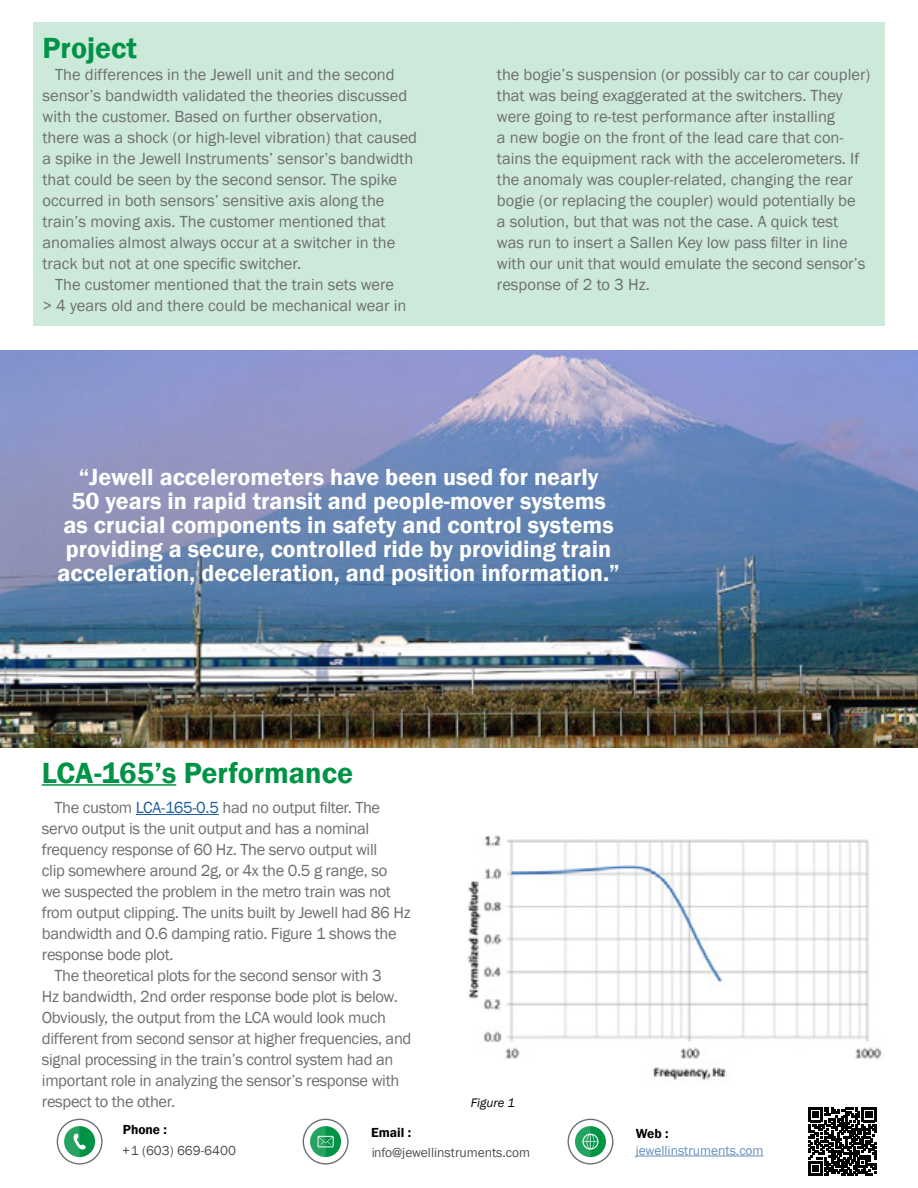
<style>
.page{position:relative;width:918px;height:1188px;background:#fff}
.page>*{position:absolute;margin:0;border:0;box-sizing:border-box;transform-origin:0 0}
.t1{font:600 30px "Franklin Gothic";color:#009346}
.t2{font:600 24px/24px "Franklin Gothic";color:#fff;text-align:center}
.t3{font:16.5px/21px "Franklin Gothic";color:#6d6e71}
.t4{font:16.5px "Franklin Gothic";letter-spacing:-.02em;color:#6d6e71}
.t5{font:13.5px "Franklin Gothic";color:#000}
.t6{font:13.5px "Franklin Gothic";color:#215e9e}
.t7{font:600 13.5px "Franklin Gothic";color:#000}
.t8{font:italic 12.75px "Franklin Gothic";color:#000}
.s1{color:#215e9e}
</style>
<div class="page">
<div style="left:33px;top:22px;width:851px;height:303px;background:#cde9da"></div>
<svg style="left:57px;top:1119px;width:46px;height:46px"></svg>
<svg style="left:568px;top:1119px;width:45px;height:46px"></svg>
<svg style="left:303px;top:1119px;width:46px;height:46px"></svg>
<hr style="left:636px;top:1156px;width:128px;height:1px;background:#215e9e">
<hr style="left:136px;top:814px;width:83px;height:1px;background:#215e9e">
<img style="left:467px;top:835px;width:415px;height:245px">
<img style="left:0;top:351px;width:918px;height:396px">
<hr style="left:42px;top:784px;width:134px;height:2px;background:#009346">
<svg style="left:808px;top:1108px;width:68px;height:68px"></svg>
<h1 class="t1" style="left:43px;top:29px;width:96px">Project</h1>
<p class="t3" style="left:43px;top:64px;width:376px;text-indent:13px">The differences in the Jewell unit and the second sensor’s bandwidth validated the theories discussed with the customer. Based on further observation, there was a shock (or high-level vibration) that caused a spike in the Jewell Instruments’ sensor’s bandwidth that could be seen by the second sensor. The spike occurred in both sensors’ sensitive axis along the train’s moving axis. The customer mentioned that anomalies almost always occur at a switcher in the track but not at one specific switcher.</p>
<p class="t3" style="left:43px;top:274px;width:365px;text-align:center">The customer mentioned that the train sets were<br>&gt; 4 years old and there could be mechanical wear in</p>
<p class="t3" style="left:497px;top:64px;width:375px">the bogie’s suspension (or possibly car to car coupler) that was being exaggerated at the switchers. They were going to re-test performance after installing<br>a new bogie on the front of the lead care that con&shy;tains the equipment rack with the accelerometers. If the anomaly was coupler-related, changing the rear bogie (or replacing the coupler) would potentially be<br>a solution, but that was not the case. A quick test<br>was run to insert a Sallen Key low pass filter in line with our unit that would emulate the second sensor’s response of 2 to 3 Hz.</p>
<p class="t2" style="left:57px;top:465px;width:564px">“Jewell accelerometers have been used for nearly<br>50 years in rapid transit and people-mover systems as crucial components in safety and control systems providing a secure, controlled ride by providing train acceleration, deceleration, and position information.”</p>
<h1 class="t1" style="left:42px;top:754px;width:313px">LCA-165’s Performance</h1>
<p class="t4" style="left:55px;top:797px;width:327px">The custom <span class="s1">LCA-165-0.5</span> had no output filter. The</p>
<p class="t4" style="left:42px;top:819px;width:329px">servo output is the unit output and has a nominal</p>
<p class="t4" style="left:42px;top:840px;width:337px">frequency response of 60 Hz. The servo output will</p>
<p class="t4" style="left:42px;top:861px;width:347px">clip somewhere around 2g, or 4x the 0.5 g range, so</p>
<p class="t4" style="left:42px;top:882px;width:350px">we suspected the problem in the metro train was not</p>
<p class="t4" style="left:42px;top:903px;width:370px">from output clipping. The units built by Jewell had 86 Hz</p>
<p class="t4" style="left:42px;top:924px;width:356px">bandwidth and 0.6 damping ratio. Figure 1 shows the</p>
<p class="t4" style="left:42px;top:945px;width:133px">response bode plot.</p>
<p class="t4" style="left:55px;top:966px;width:329px">The theoretical plots for the second sensor with 3</p>
<p class="t4" style="left:42px;top:987px;width:357px">Hz bandwidth, 2nd order response bode plot is below.</p>
<p class="t4" style="left:42px;top:1008px;width:346px">Obviously, the output from the LCA would look much</p>
<p class="t4" style="left:42px;top:1029px;width:371px">different from second sensor at higher frequencies, and</p>
<p class="t4" style="left:42px;top:1050px;width:353px">signal processing in the train’s control system had an</p>
<p class="t4" style="left:42px;top:1071px;width:359px">important role in analyzing the sensor’s response with</p>
<p class="t4" style="left:42px;top:1092px;width:135px">respect to the other.</p>
<p class="t8" style="left:471px;top:1095px;width:46px">Figure 1</p>
<p class="t7" style="left:123px;top:1122px;width:46px">Phone :</p>
<p class="t5" style="left:123px;top:1142px;width:115px">+1 (603) 669-6400</p>
<p class="t7" style="left:371px;top:1124px;width:42px">Email :</p>
<p class="t5" style="left:371px;top:1144px;width:161px">info@jewellinstruments.com</p>
<p class="t7" style="left:636px;top:1125px;width:34px">Web :</p>
<p class="t6" style="left:636px;top:1142px;width:129px">jewellinstruments.com</p>
</div>
